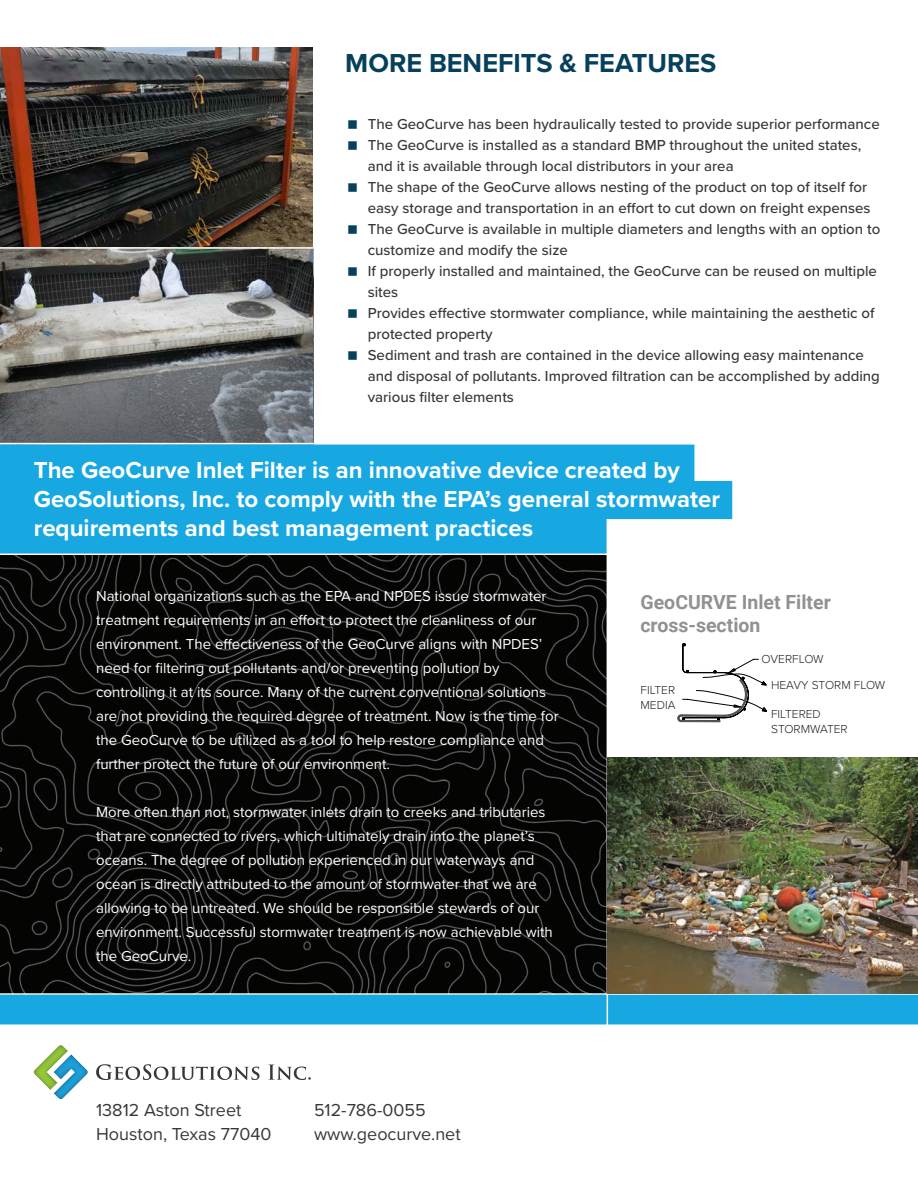
<style>
.page{position:relative;width:918px;height:1188px;background:#fff}
.page>*{position:absolute;margin:0;border:0;box-sizing:border-box;transform-origin:0 0}
.t1{font:700 27px "Proxima Nova";color:#07405d}
.t2{font:700 24px "Proxima Nova";color:#fff}
.t3{font:700 19.5px "Roboto";color:#919191}
.t4{font:18px "Proxima Nova";color:#35383a}
.t5{font:15px/24px "Proxima Nova";color:#fff}
.t6{font:500 15px/21px "Proxima Nova";color:#35383a}
.t7{font:300 12px/15px "Proxima Nova";color:#1c1f21}
</style>
<div class="page">
<img style="left:0;top:555px;width:607px;height:438px">
<img style="left:0;top:47px;width:313px;height:200px">
<div style="left:1px;top:445px;width:693px;height:37px;background:#18a8e1"></div>
<div style="left:0;top:444px;width:694px;height:38px;border:2px solid #18a8e1"></div>
<div style="left:1px;top:482px;width:730px;height:36px;background:#18a8e1"></div>
<div style="left:1px;top:517px;width:606px;height:37px;background:#18a8e1"></div>
<div style="left:0;top:516px;width:607px;height:38px;border:2px solid #18a8e1"></div>
<div style="left:0;top:995px;width:918px;height:29px;background:#18a8e1"></div>
<svg style="left:33px;top:1045px;width:35px;height:45px"></svg>
<div style="left:51px;top:1052px;width:37px;height:48px;background:#231f20;opacity:.5"></div>
<svg style="left:96px;top:1064px;width:215px;height:16px"></svg>
<svg style="left:678px;top:643px;width:89px;height:79px"></svg>
<img style="left:0;top:249px;width:313px;height:194px">
<hr style="left:607px;top:519px;width:1px;height:669px;background:#fff">
<img style="left:607px;top:758px;width:311px;height:235px">
<p class="t1" style="left:345px;top:43px;width:373px">MORE BENEFITS &amp; FEATURES</p>
<p class="t6" style="left:368px;top:113px;width:514px">The GeoCurve has been hydraulically tested to provide superior performance</p>
<p class="t6" style="left:368px;top:134px;width:495px">The GeoCurve is installed as a standard BMP throughout the united states, and it is available through local distributors in your area</p>
<p class="t6" style="left:368px;top:176px;width:504px">The shape of the GeoCurve allows nesting of the product on top of itself for easy storage and transportation in an effort to cut down on freight expenses</p>
<p class="t6" style="left:368px;top:218px;width:514px">The GeoCurve is available in multiple diameters and lengths with an option to customize and modify the size</p>
<p class="t6" style="left:368px;top:260px;width:511px">If properly installed and maintained, the GeoCurve can be reused on multiple sites</p>
<p class="t6" style="left:368px;top:302px;width:508px">Provides effective stormwater compliance, while maintaining the aesthetic of protected property</p>
<p class="t6" style="left:368px;top:344px;width:514px">Sediment and trash are contained in the device allowing easy maintenance and disposal of pollutants. Improved filtration can be accomplished by adding various filter elements</p>
<p class="t2" style="left:34px;top:452px;width:648px">The GeoCurve Inlet Filter is an innovative device created by</p>
<p class="t2" style="left:34px;top:481px;width:688px">GeoSolutions, Inc. to comply with the EPA’s general stormwater</p>
<p class="t2" style="left:34px;top:510px;width:501px">requirements and best management practices</p>
<p class="t5" style="left:96px;top:584px;width:464px">National organizations such as the EPA and NPDES issue stormwater treatment requirements in an effort to protect the cleanliness of our environment. The effectiveness of the GeoCurve aligns with NPDES’ need for filtering out pollutants and/or preventing pollution by controlling it at its source. Many of the current conventional solutions are not providing the required degree of treatment. Now is the time for the GeoCurve to be utilized as a tool to help restore compliance and further protect the future of our environment.</p>
<p class="t5" style="left:96px;top:800px;width:458px">More often than not, stormwater inlets drain to creeks and tributaries that are connected to rivers, which ultimately drain into the planet’s oceans. The degree of pollution experienced in our waterways and ocean is directly attributed to the amount of stormwater that we are allowing to be untreated. We should be responsible stewards of our environment. Successful stormwater treatment is now achievable with the GeoCurve.</p>
<p class="t4" style="left:96px;top:1096px;width:147px">13812 Aston Street</p>
<p class="t4" style="left:96px;top:1120px;width:177px">Houston, Texas 77040</p>
<p class="t4" style="left:314px;top:1096px;width:113px">512-786-0055</p>
<p class="t4" style="left:314px;top:1120px;width:148px">www.geocurve.net</p>
<p class="t3" style="left:640px;top:589px;width:192px">GeoCURVE Inlet Filter</p>
<p class="t3" style="left:640px;top:611px;width:121px">cross-section</p>
<p class="t7" style="left:640px;top:682px;width:36px">FILTER</p>
<p class="t7" style="left:640px;top:697px;width:36px">MEDIA</p>
<p class="t7" style="left:762px;top:651px;width:64px">OVERFLOW</p>
<p class="t7" style="left:771px;top:676px;width:116px">HEAVY STORM FLOW</p>
<p class="t7" style="left:771px;top:705px;width:78px">FILTERED<br>STORMWATER</p>
</div>
